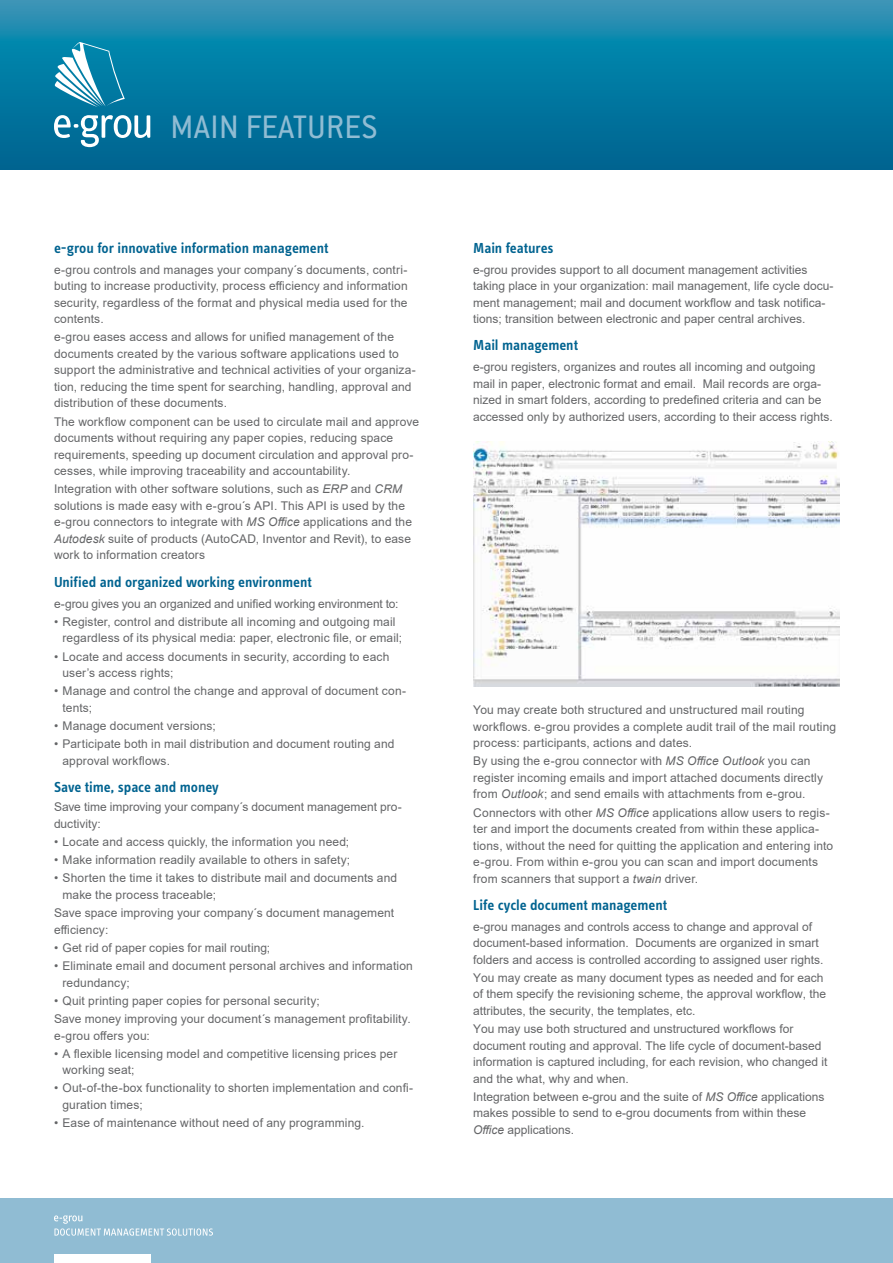
<style>
.page{position:relative;width:893px;height:1263px;background:#fff}
.page>*{position:absolute;margin:0;border:0;box-sizing:border-box;transform-origin:0 0}
.t1{font:35.7px "Conduit ITC Std";letter-spacing:.01em;color:#90bcd3}
.t2{font:600 15px "Info Text";letter-spacing:-.005em;color:#006390}
.t3{font:12px/16.5px "Arial";letter-spacing:.01em;color:#646567}
.t4{font:12px "Arial";letter-spacing:-.01em;color:#646567}
.s1{font-style:italic}
</style>
<div class="page">
<div style="left:0;top:1198px;width:893px;height:65px;background:#90bcd3"></div>
<svg style="left:0;top:0;width:893px;height:170px;background:#097ba3"></svg>
<div style="left:54px;top:1254px;width:97px;height:9px;background:#fff"></div>
<svg style="left:54px;top:1215px;width:159px;height:20px"></svg>
<svg style="left:54px;top:115px;width:96px;height:32px"></svg>
<svg style="left:55px;top:42px;width:70px;height:65px"></svg>
<img style="left:473px;top:442px;width:366px;height:245px">
<h1 class="t1" style="left:170px;top:105px;width:209px">MAIN FEATURES</h1>
<p class="t2" style="left:54px;top:239px;width:276px">e-grou for innovative information management</p>
<p class="t3" style="left:54px;top:261px;width:355px;text-align:justify">e-grou controls and manages your company´s documents, contri&shy;buting to increase productivity, process efficiency and information security, regardless of the format and physical media used for the contents.</p>
<p class="t3" style="left:54px;top:329px;width:363px">e-grou eases access and allows for unified management of the documents created by the various software applications used to support the administrative and technical activities of your organiza&shy;tion, reducing the time spent for searching, handling, approval and distribution of these documents.</p>
<p class="t3" style="left:54px;top:413px;width:367px">The workflow component can be used to circulate mail and approve documents without requiring any paper copies, reducing space requirements, speeding up document circulation and approval pro&shy;cesses, while improving traceability and accountability.</p>
<p class="t3" style="left:54px;top:481px;width:360px">Integration with other software solutions, such as <span class="s1">ERP</span> and <span class="s1">CRM </span>solutions is made easy with e-grou´s API. This API is used by the e-grou connectors to integrate with <span class="s1">MS Office</span> applications and the <span class="s1">Autodesk</span> suite of products (AutoCAD, Inventor and Revit), to ease work to information creators</p>
<p class="t2" style="left:54px;top:573px;width:259px">Unified and organized working environment</p>
<p class="t4" style="left:54px;top:595px;width:346px">e-grou gives you an organized and unified working environment to:</p>
<p class="t3" style="left:63px;top:613px;width:341px;text-indent:-9px">• Register, control and distribute all incoming and outgoing mail regardless of its physical media: paper, electronic file, or email;</p>
<p class="t3" style="left:63px;top:648px;width:328px;text-indent:-9px">• Locate and access documents in security, according to each user’s access rights;</p>
<p class="t3" style="left:63px;top:683px;width:345px;text-indent:-9px">• Manage and control the change and approval of document con&shy;tents;</p>
<p class="t3" style="left:54px;top:717px;width:163px">• Manage document versions;</p>
<p class="t3" style="left:63px;top:736px;width:333px;text-indent:-9px">• Participate both in mail distribution and document routing and approval workflows.</p>
<p class="t2" style="left:54px;top:778px;width:166px">Save time, space and money</p>
<p class="t3" style="left:54px;top:799px;width:349px">Save time improving your company´s document management pro&shy;ductivity:</p>
<p class="t3" style="left:54px;top:833px;width:297px">• Locate and access quickly, the information you need;</p>
<p class="t3" style="left:54px;top:852px;width:298px">• Make information readily available to others in safety;</p>
<p class="t3" style="left:63px;top:870px;width:336px;text-indent:-9px">• Shorten the time it takes to distribute mail and documents and make the process traceable;</p>
<p class="t3" style="left:54px;top:905px;width:342px">Save space improving your company´s document management efficiency:</p>
<p class="t3" style="left:54px;top:939px;width:218px">• Get rid of paper copies for mail routing;</p>
<p class="t3" style="left:63px;top:957px;width:352px;text-indent:-9px">• Eliminate email and document personal archives and information redundancy;</p>
<p class="t3" style="left:54px;top:991px;width:358px;line-height:18.1px">• Quit printing paper copies for personal security;<br>Save money improving your document´s management profitability.</p>
<p class="t3" style="left:54px;top:1027px;width:97px">e-grou offers you:</p>
<p class="t3" style="left:63px;top:1045px;width:336px;text-indent:-9px">• A flexible licensing model and competitive licensing prices per working seat;</p>
<p class="t3" style="left:63px;top:1080px;width:352px;text-indent:-9px">• Out-of-the-box functionality to shorten implementation and confi&shy;guration times;</p>
<p class="t3" style="left:54px;top:1114px;width:312px">• Ease of maintenance without need of any programming.</p>
<p class="t2" style="left:473px;top:239px;width:82px">Main features</p>
<p class="t3" style="left:473px;top:261px;width:362px">e-grou provides support to all document management activities taking place in your organization: mail management, life cycle docu&shy;ment management; mail and document workflow and task notifica&shy;tions; transition between electronic and paper central archives.</p>
<p class="t2" style="left:473px;top:337px;width:106px">Mail management</p>
<p class="t3" style="left:473px;top:359px;width:361px">e-grou registers, organizes and routes all incoming and outgoing mail in paper, electronic format and email. Mail records are orga&shy;nized in smart folders, according to predefined criteria and can be accessed only by authorized users, according to their access rights.</p>
<p class="t3" style="left:473px;top:702px;width:364px">You may create both structured and unstructured mail routing workflows. e-grou provides a complete audit trail of the mail routing process: participants, actions and dates.</p>
<p class="t3" style="left:473px;top:753px;width:351px">By using the e-grou connector with <span class="s1">MS Office Outlook</span> you can register incoming emails and import attached documents directly from <span class="s1">Outlook</span>; and send emails with attachments from e-grou.</p>
<p class="t3" style="left:473px;top:804px;width:361px">Connectors with other <span class="s1">MS Office</span> applications allow users to regis&shy;ter and import the documents created from within these applica&shy;tions, without the need for quitting the application and entering into e-grou. From within e-grou you can scan and import documents from scanners that support a <span class="s1">twain</span> driver.</p>
<p class="t2" style="left:473px;top:896px;width:195px">Life cycle document management</p>
<p class="t3" style="left:473px;top:918px;width:352px">e-grou manages and controls access to change and approval of document-based information. Documents are organized in smart folders and access is controlled according to assigned user rights.</p>
<p class="t3" style="left:473px;top:969px;width:354px">You may create as many document types as needed and for each of them specify the revisioning scheme, the approval workflow, the attributes, the security, the templates, etc.</p>
<p class="t3" style="left:473px;top:1021px;width:356px">You may use both structured and unstructured workflows for document routing and approval. The life cycle of document-based information is captured including, for each revision, who changed it and the what, why and when.</p>
<p class="t3" style="left:473px;top:1088px;width:353px">Integration between e-grou and the suite of <span class="s1">MS Office</span> applications makes possible to send to e-grou documents from within these<br><span class="s1">Office</span> applications.</p>
</div>
